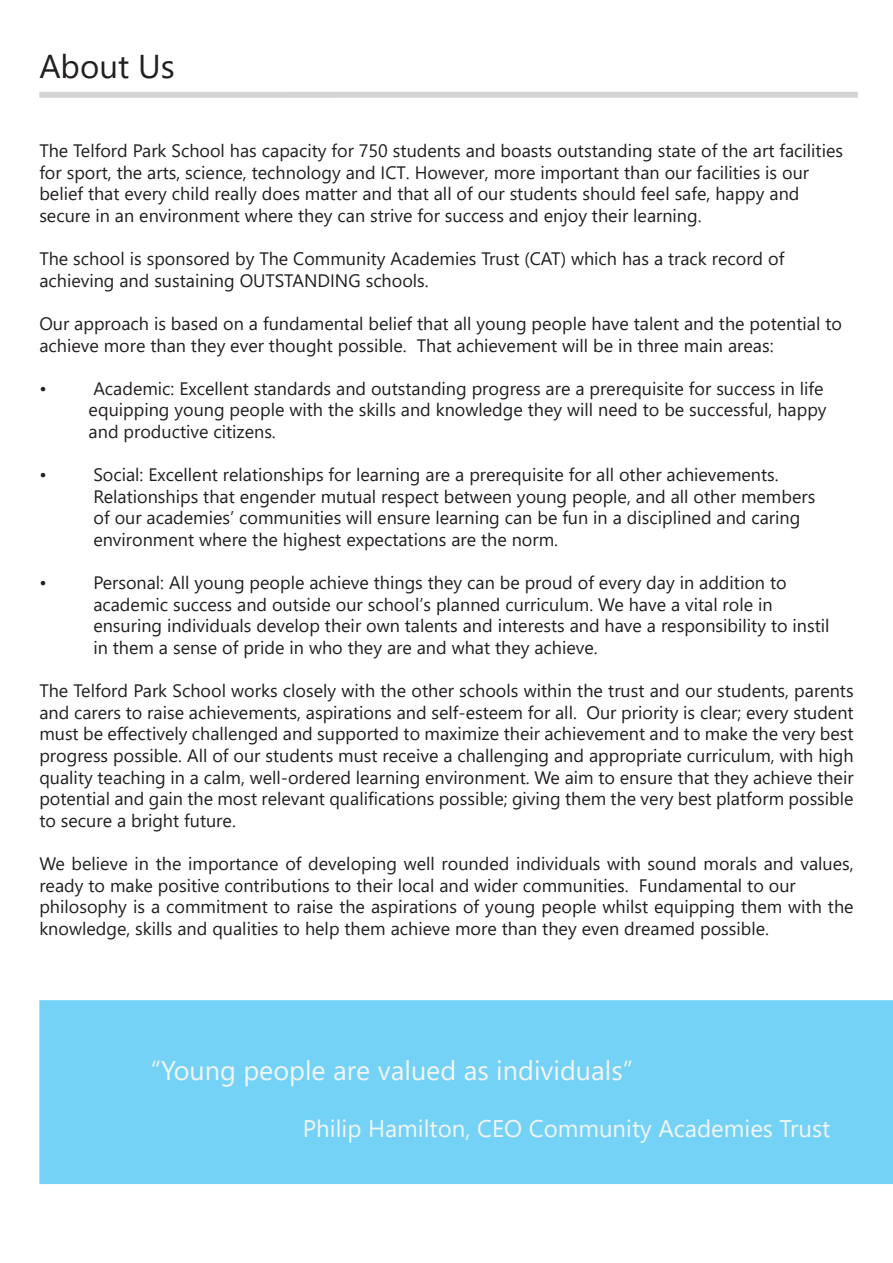
<style>
.page{position:relative;width:893px;height:1263px;background:#fff}
.page>*{position:absolute;margin:0;border:0;box-sizing:border-box;transform-origin:0 0}
.t1{font:33px "Segoe UI";color:#231f20}
.t2{font:27px "Segoe UI";color:#ebeeea}
.t3{font:24px "Segoe UI";color:#ebeeea}
.t4{font:18px/21.6px "Segoe UI";color:#231f20}
</style>
<div class="page">
<div style="left:39px;top:1000px;width:854px;height:184px;background:#73d2f6"></div>
<div style="left:39px;top:92px;width:819px;height:6px;background:#d5d4d5"></div>
<h1 class="t1" style="left:39px;top:35px;width:137px">About Us</h1>
<p class="t4" style="left:39px;top:138px;width:805px">The Telford Park School has capacity for 750 students and boasts outstanding state of the art facilities for sport, the arts, science, technology and ICT. However, more important than our facilities is our belief that every child really does matter and that all of our students should feel safe, happy and secure in an environment where they can strive for success and enjoy their learning.</p>
<p class="t4" style="left:39px;top:246px;width:746px">The school is sponsored by The Community Academies Trust (CAT) which has a track record of achieving and sustaining OUTSTANDING schools.</p>
<p class="t4" style="left:39px;top:311px;width:804px">Our approach is based on a fundamental belief that all young people have talent and the potential to achieve more than they ever thought possible. That achievement will be in three main areas:</p>
<p class="t4" style="left:39px;top:376px;width:9px">•</p>
<p class="t4" style="left:89px;top:376px;width:739px">Academic: Excellent standards and outstanding progress are a prerequisite for success in life equipping young people with the skills and knowledge they will need to be successful, happy and productive citizens.</p>
<p class="t4" style="left:39px;top:462px;width:9px">•</p>
<p class="t4" style="left:93px;top:462px;width:723px">Social: Excellent relationships for learning are a prerequisite for all other achievements.<br>Relationships that engender mutual respect between young people, and all other members of our academies’ communities will ensure learning can be fun in a disciplined and caring environment where the highest expectations are the norm.</p>
<p class="t4" style="left:39px;top:570px;width:9px">•</p>
<p class="t4" style="left:93px;top:570px;width:738px">Personal: All young people achieve things they can be proud of every day in addition to academic success and outside our school’s planned curriculum. We have a vital role in ensuring individuals develop their own talents and interests and have a responsibility to instil in them a sense of pride in who they are and what they achieve.</p>
<p class="t4" style="left:39px;top:678px;width:816px;text-align:justify">The Telford Park School works closely with the other schools within the trust and our students, parents and carers to raise achievements, aspirations and self-esteem for all. Our priority is clear; every student must be effectively challenged and supported to maximize their achievement and to make the very best progress possible. All of our students must receive a challenging and appropriate curriculum, with high quality teaching in a calm, well-ordered learning environment. We aim to ensure that they achieve their potential and gain the most relevant qualifications possible; giving them the very best platform possible to secure a bright future.</p>
<p class="t4" style="left:39px;top:851px;width:816px">We believe in the importance of developing well rounded individuals with sound morals and values, ready to make positive contributions to their local and wider communities. Fundamental to our philosophy is a commitment to raise the aspirations of young people whilst equipping them with the knowledge, skills and qualities to help them achieve more than they even dreamed possible.</p>
<h2 class="t2" style="left:151px;top:1044px;width:484px">“Young people are valued as individuals”</h2>
<h3 class="t3" style="left:303px;top:1106px;width:529px">Philip Hamilton, CEO Community Academies Trust</h3>
</div>
